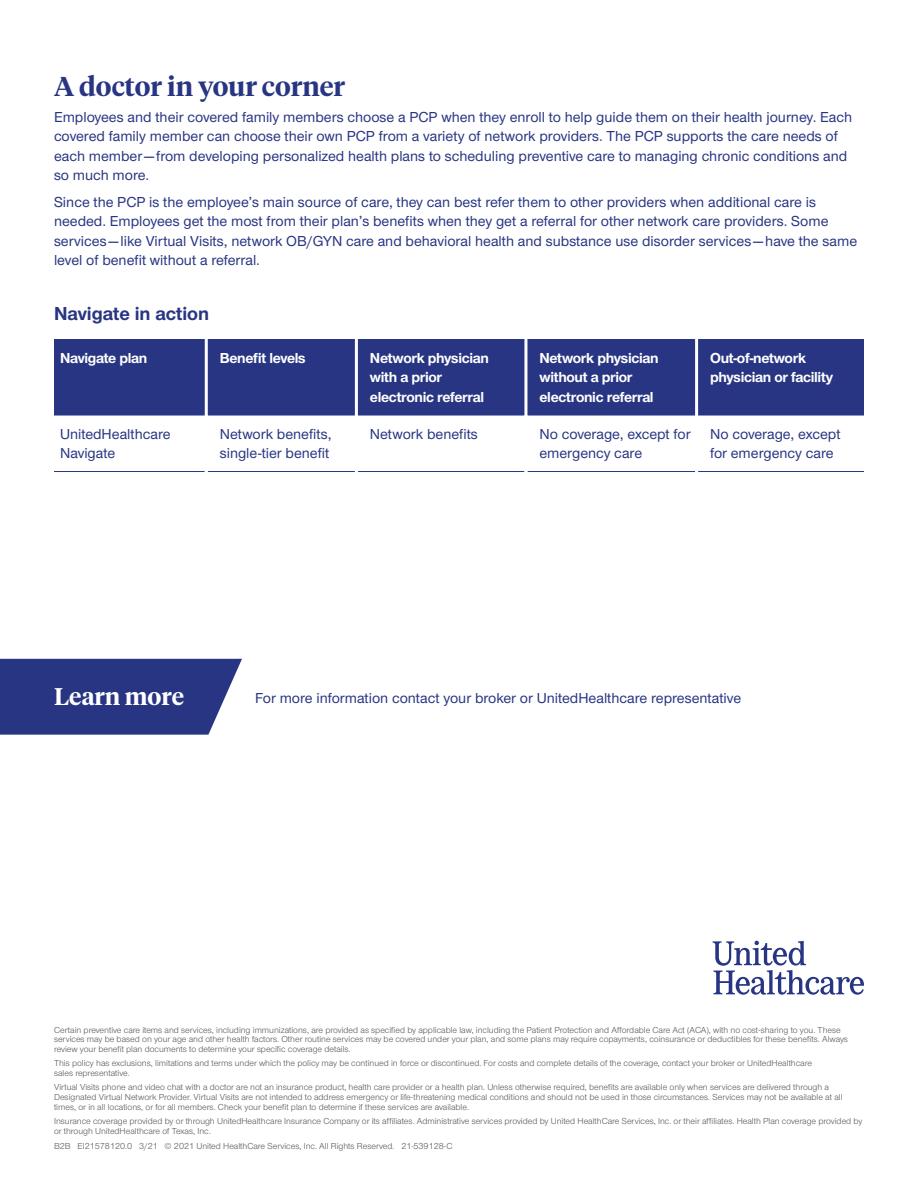
<style>
.page{position:relative;width:918px;height:1188px;background:#fff}
.page>*{position:absolute;margin:0;border:0;box-sizing:border-box;transform-origin:0 0}
.t1{font:600 27px "UHC Serif Headline";color:#283582}
.t2{font:600 24px "UHC Serif Headline";color:#fff}
.t3{font:700 19.5px "UHC Sans";color:#283582}
.t4{font:500 15px/19.5px "UHC Sans";color:#283582}
.t5{font:700 15px/19.5px "UHC Sans";letter-spacing:-.02em;color:#fff}
.t6{font:9px/9.8px "UHC Sans";color:#57585a}
</style>
<div class="page">
<svg style="left:0;top:659px;width:242px;height:76px;background:#37438a"></svg>
<svg style="left:713px;top:941px;width:151px;height:54px"></svg>
<div style="left:54px;top:339px;width:810px;height:76px;background:#283582"></div>
<hr style="left:54px;top:415px;width:151px;height:1px;background:#283582">
<hr style="left:208px;top:415px;width:147px;height:1px;background:#283582">
<hr style="left:358px;top:415px;width:166px;height:1px;background:#283582">
<hr style="left:527px;top:415px;width:168px;height:1px;background:#283582">
<hr style="left:698px;top:415px;width:166px;height:1px;background:#283582">
<hr style="left:54px;top:471px;width:151px;height:1px;background:#283582">
<hr style="left:208px;top:471px;width:147px;height:1px;background:#283582">
<hr style="left:358px;top:471px;width:166px;height:1px;background:#283582">
<hr style="left:527px;top:471px;width:168px;height:1px;background:#283582">
<hr style="left:698px;top:471px;width:166px;height:1px;background:#283582">
<hr style="left:205px;top:339px;width:3px;height:76px;background:#fff">
<hr style="left:355px;top:339px;width:3px;height:76px;background:#fff">
<hr style="left:524px;top:339px;width:3px;height:76px;background:#fff">
<hr style="left:695px;top:339px;width:3px;height:76px;background:#fff">
<h1 class="t1" style="left:54px;top:67px;width:293px">A doctor in your corner</h1>
<p class="t4" style="left:54px;top:107px;width:800px">Employees and their covered family members choose a PCP when they enroll to help guide them on their health journey. Each covered family member can choose their own PCP from a variety of network providers. The PCP supports the care needs of each member—from developing personalized health plans to scheduling preventive care to managing chronic conditions and so much more.</p>
<p class="t4" style="left:54px;top:191px;width:805px">Since the PCP is the employee’s main source of care, they can best refer them to other providers when additional care is needed. Employees get the most from their plan’s benefits when they get a referral for other network care providers. Some services—like Virtual Visits, network OB/GYN care and behavioral health and substance use disorder services—have the same level of benefit without a referral.</p>
<h3 class="t3" style="left:54px;top:300px;width:157px">Navigate in action</h3>
<h3 class="t5" style="left:60px;top:347px;width:89px">Navigate plan</h3>
<h3 class="t5" style="left:220px;top:347px;width:87px">Benefit levels</h3>
<h3 class="t5" style="left:370px;top:347px;width:121px">Network physician with a prior electronic referral</h3>
<h3 class="t5" style="left:539px;top:347px;width:121px">Network physician without a prior electronic referral</h3>
<h3 class="t5" style="left:710px;top:347px;width:125px">Out-of-network physician or facility</h3>
<h3 class="t4" style="left:60px;top:423px;width:112px">UnitedHealthcare<br>Navigate</h3>
<h3 class="t4" style="left:220px;top:423px;width:113px">Network benefits, single-tier benefit</h3>
<h3 class="t4" style="left:370px;top:423px;width:110px">Network benefits</h3>
<h3 class="t4" style="left:539px;top:423px;width:153px">No coverage, except for emergency care</h3>
<h3 class="t4" style="left:710px;top:423px;width:132px">No coverage, except for emergency care</h3>
<h2 class="t2" style="left:54px;top:680px;width:132px">Learn more</h2>
<h3 class="t4" style="left:255px;top:688px;width:488px">For more information contact your broker or UnitedHealthcare representative</h3>
<p class="t6" style="left:54px;top:1025px;width:796px">Certain preventive care items and services, including immunizations, are provided as specified by applicable law, including the Patient Protection and Affordable Care Act (ACA), with no cost-sharing to you. These services may be based on your age and other health factors. Other routine services may be covered under your plan, and some plans may require copayments, coinsurance or deductibles for these benefits. Always review your benefit plan documents to determine your specific coverage details.</p>
<p class="t6" style="left:54px;top:1058px;width:760px">This policy has exclusions, limitations and terms under which the policy may be continued in force or discontinued. For costs and complete details of the coverage, contact your broker or UnitedHealthcare sales representative.</p>
<p class="t6" style="left:54px;top:1082px;width:790px">Virtual Visits phone and video chat with a doctor are not an insurance product, health care provider or a health plan. Unless otherwise required, benefits are available only when services are delivered through a<br>Designated Virtual Network Provider. Virtual Visits are not intended to address emergency or life-threatening medical conditions and should not be used in those circumstances. Services may not be available at all times, or in all locations, or for all members. Check your benefit plan to determine if these services are available.</p>
<p class="t6" style="left:54px;top:1116px;width:810px">Insurance coverage provided by or through UnitedHealthcare Insurance Company or its affiliates. Administrative services provided by United HealthCare Services, Inc. or their affiliates. Health Plan coverage provided by or through UnitedHealthcare of Texas, Inc.</p>
<p class="t6" style="left:54px;top:1141px;width:400px">B2B EI21578120.0 3/21 © 2021 United HealthCare Services, Inc. All Rights Reserved. 21-539128-C</p>
</div>
